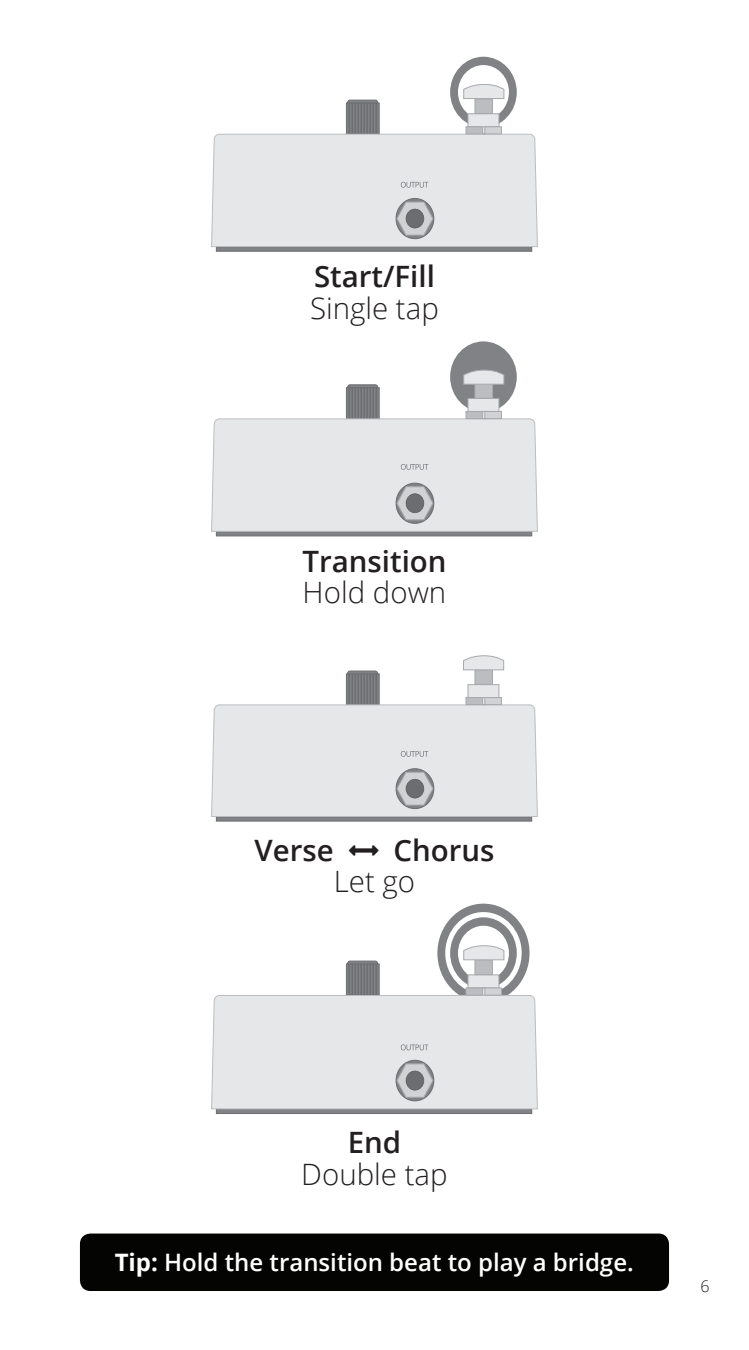
<style>
.page{position:relative;width:749px;height:1350px;background:#fff}
.page>*{position:absolute;margin:0;border:0;box-sizing:border-box;transform-origin:0 0}
.t1{font:600 29.6px "Open Sans";color:#231f20}
.t2{font:300 29.6px "Open Sans";color:#231f20}
.t3{font:600 24px "Open Sans";color:#fff}
.t4{font:300 16px "Open Sans";color:#231f20}
.s1{font-weight:700}
</style>
<div class="page">
<div style="left:450px;top:341px;width:66px;height:71px;background:#808285;border-radius:50%"></div>
<div style="left:347px;top:385px;width:30px;height:14px;background:#808285;border-radius:3px"></div>
<div style="left:347px;top:384px;width:31px;height:15px;border:1px solid #6c6d70;border-radius:3px"></div>
<div style="left:346px;top:387px;width:3px;height:32px;border:1px solid #6c6d70"></div>
<div style="left:349px;top:387px;width:3px;height:32px;border:1px solid #6c6d70"></div>
<div style="left:352px;top:387px;width:3px;height:32px;border:1px solid #6c6d70"></div>
<div style="left:355px;top:387px;width:3px;height:32px;border:1px solid #6c6d70"></div>
<div style="left:358px;top:387px;width:3px;height:32px;border:1px solid #6c6d70"></div>
<div style="left:361px;top:387px;width:3px;height:32px;border:1px solid #6c6d70"></div>
<div style="left:364px;top:387px;width:3px;height:32px;border:1px solid #6c6d70"></div>
<div style="left:367px;top:387px;width:3px;height:32px;border:1px solid #6c6d70"></div>
<div style="left:370px;top:387px;width:3px;height:32px;border:1px solid #6c6d70"></div>
<div style="left:373px;top:387px;width:3px;height:32px;border:1px solid #6c6d70"></div>
<div style="left:376px;top:387px;width:3px;height:32px;border:1px solid #6c6d70"></div>
<div style="left:216px;top:531px;width:316px;height:5px;background:#808285"></div>
<div style="left:467px;top:398px;width:32px;height:14px;background:#e6e7e9;border:1px solid #a8a9ad"></div>
<div style="left:474px;top:383px;width:19px;height:15px;background:#bcbdc0;border:1px solid #a8a9ad"></div>
<svg style="left:211px;top:411px;width:327px;height:121px;background:#e2e3e5"></svg>
<div style="left:80px;top:1233px;width:588px;height:57px;background:#040503;border-radius:11px"></div>
<svg style="left:216px;top:1109px;width:316px;height:4px"></svg>
<svg style="left:211px;top:903px;width:327px;height:206px"></svg>
<svg style="left:463px;top:369px;width:41px;height:16px"></svg>
<div style="left:216px;top:246px;width:316px;height:6px;background:#808285"></div>
<svg style="left:211px;top:57px;width:327px;height:190px"></svg>
<div style="left:347px;top:671px;width:30px;height:14px;background:#808285;border-radius:3px"></div>
<div style="left:347px;top:670px;width:31px;height:15px;border:1px solid #6c6d70;border-radius:3px"></div>
<div style="left:346px;top:673px;width:3px;height:32px;border:1px solid #6c6d70"></div>
<div style="left:349px;top:673px;width:3px;height:32px;border:1px solid #6c6d70"></div>
<div style="left:352px;top:673px;width:3px;height:32px;border:1px solid #6c6d70"></div>
<div style="left:355px;top:673px;width:3px;height:32px;border:1px solid #6c6d70"></div>
<div style="left:358px;top:673px;width:3px;height:32px;border:1px solid #6c6d70"></div>
<div style="left:361px;top:673px;width:3px;height:32px;border:1px solid #6c6d70"></div>
<div style="left:364px;top:673px;width:3px;height:32px;border:1px solid #6c6d70"></div>
<div style="left:367px;top:673px;width:3px;height:32px;border:1px solid #6c6d70"></div>
<div style="left:370px;top:673px;width:3px;height:32px;border:1px solid #6c6d70"></div>
<div style="left:373px;top:673px;width:3px;height:32px;border:1px solid #6c6d70"></div>
<div style="left:376px;top:673px;width:3px;height:32px;border:1px solid #6c6d70"></div>
<div style="left:216px;top:816px;width:316px;height:5px;background:#808285"></div>
<div style="left:467px;top:684px;width:32px;height:14px;background:#e6e7e9;border:1px solid #a8a9ad"></div>
<div style="left:474px;top:669px;width:19px;height:15px;background:#bcbdc0;border:1px solid #a8a9ad"></div>
<svg style="left:211px;top:697px;width:327px;height:120px;background:#e3e3e5"></svg>
<svg style="left:463px;top:655px;width:41px;height:16px"></svg>
<p class="t1" style="left:314px;top:256px;width:122px">Start/Fill</p>
<p class="t2" style="left:310px;top:287px;width:130px">Single tap</p>
<p class="t1" style="left:302px;top:540px;width:146px">Transition</p>
<p class="t2" style="left:302px;top:572px;width:145px">Hold down</p>
<p class="t1" style="left:254px;top:829px;width:81px">Verse</p>
<p class="t1" style="left:393px;top:829px;width:102px">Chorus</p>
<p class="t2" style="left:333px;top:861px;width:83px">Let go</p>
<p class="t1" style="left:347px;top:1122px;width:55px">End</p>
<p class="t2" style="left:301px;top:1153px;width:148px">Double tap</p>
<p class="t3" style="left:115px;top:1246px;width:520px"><span class="s1">Tip:</span> Hold the transition beat to play a bridge.</p>
<p class="t4" style="left:700px;top:1275px;width:11px">6</p>
</div>
